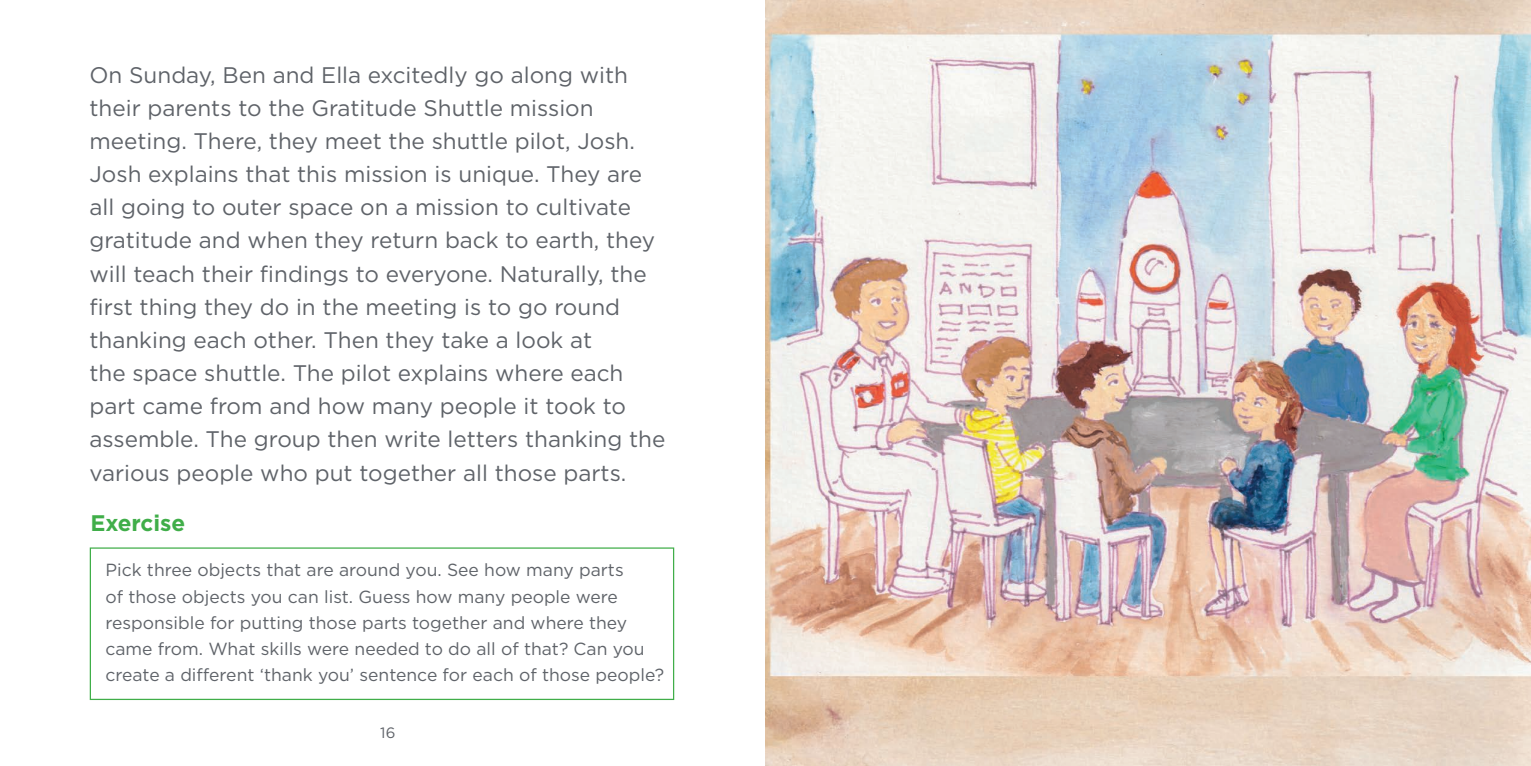
<style>
.page{position:relative;width:1531px;height:766px;background:#fff}
.page>*{position:absolute;margin:0;border:0;box-sizing:border-box;transform-origin:0 0}
.t1{font:22.5px/33.1px "Gotham";color:#5f6369}
.t2{font:700 22.5px "Gotham";color:#40ae49}
.t3{font:17.5px/26.2px "Gotham";color:#5f6369}
.t4{font:15px "Gotham";color:#5f6369}
</style>
<div class="page">
<img style="left:765px;top:0;width:766px;height:765px">
<div style="left:90px;top:547px;width:584px;height:152px;border:1px solid #40ae49"></div>
<p class="t1" style="left:89px;top:58px;width:577px">On Sunday, Ben and Ella excitedly go along with their parents to the Gratitude Shuttle mission meeting. There, they meet the shuttle pilot, Josh.<br>Josh explains that this mission is unique. They are all going to outer space on a mission to cultivate gratitude and when they return back to earth, they will teach their findings to everyone. Naturally, the first thing they do in the meeting is to go round thanking each other. Then they take a look at<br>the space shuttle. The pilot explains where each part came from and how many people it took to assemble. The group then write letters thanking the various people who put together all those parts.</p>
<p class="t2" style="left:90px;top:508px;width:97px">Exercise</p>
<p class="t3" style="left:105px;top:556px;width:560px">Pick three objects that are around you. See how many parts<br>of those objects you can list. Guess how many people were responsible for putting those parts together and where they came from. What skills were needed to do all of that? Can you create a different ‘thank you’ sentence for each of those people?</p>
<p class="t4" style="left:380px;top:722px;width:17px">16</p>
</div>
